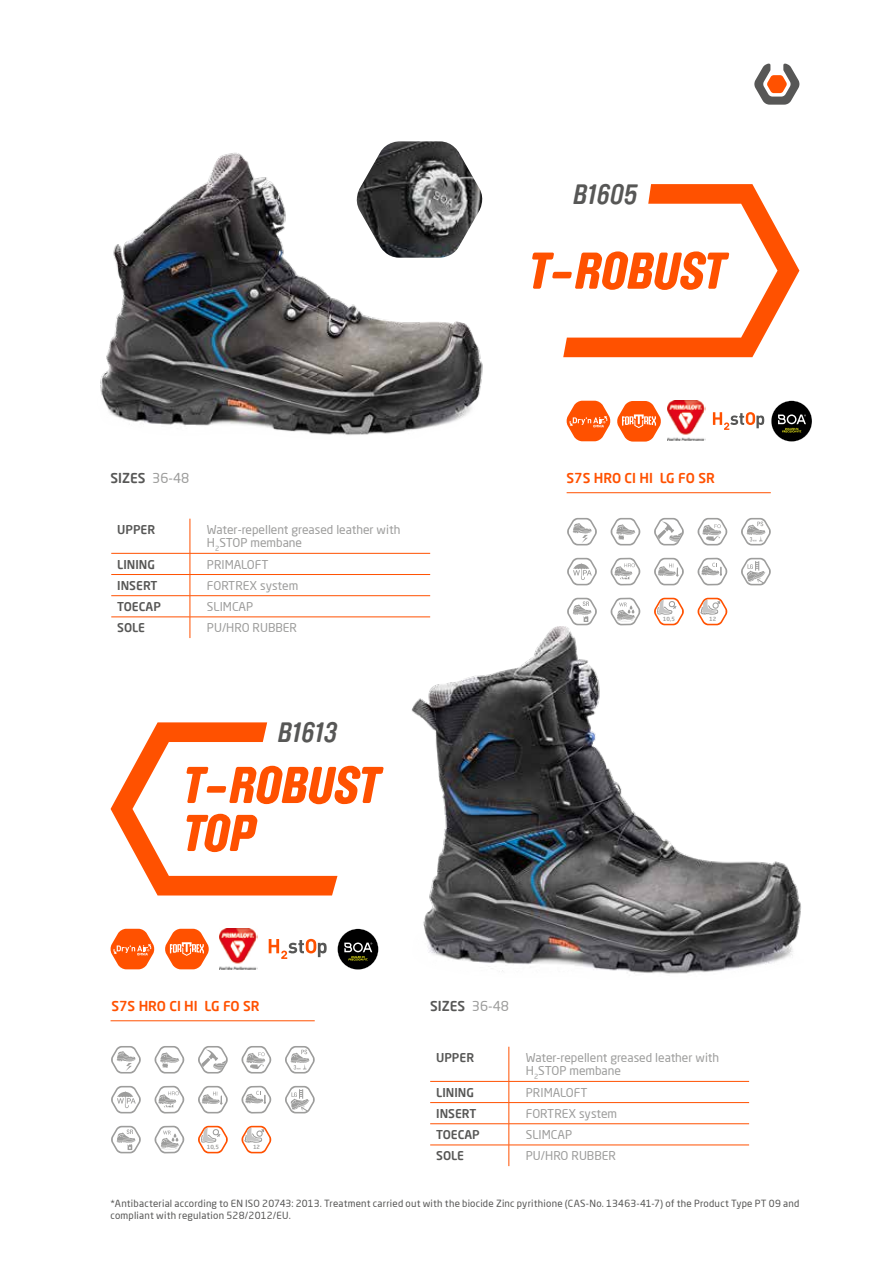
<style>
.page{position:relative;width:893px;height:1263px;background:#fff}
.page>*{position:absolute;margin:0;border:0;box-sizing:border-box;transform-origin:0 0}
.t1{font:italic 900 51px/48px "Brauer Neue";letter-spacing:.005em;color:#ff5100}
.t2{font:italic 700 27.6px "Brauer Neue";letter-spacing:-.025em;color:#575756}
.t3{font:500 13.5px "Neo Sans Pro";color:#ff5100}
.t4{font:500 13.5px "Neo Sans Pro";color:#575756}
.t5{font:12px/13.5px "Neo Sans Pro";color:#9d9d9c}
.t6{font:500 12px "Neo Sans Pro";color:#575756}
.t7{font:9.75px/11.7px "Neo Sans Pro";letter-spacing:.02em;color:#575756}
.t8{font:500 5.7px "Neo Sans Pro";color:#9d9d9c}
.s1{font-weight:400;color:#9d9d9c}
</style>
<div class="page">
<img style="left:100px;top:152px;width:383px;height:283px">
<img style="left:411px;top:627px;width:390px;height:347px">
<hr style="left:190px;top:519px;width:1px;height:34px;background:#ff5100">
<hr style="left:111px;top:553px;width:79px;height:1px;background:#ff5100">
<hr style="left:190px;top:553px;width:240px;height:1px;background:#ff5100">
<hr style="left:111px;top:574px;width:79px;height:1px;background:#ff5100">
<hr style="left:190px;top:574px;width:240px;height:1px;background:#ff5100">
<hr style="left:111px;top:595px;width:79px;height:1px;background:#ff5100">
<hr style="left:190px;top:595px;width:240px;height:1px;background:#ff5100">
<hr style="left:111px;top:617px;width:79px;height:1px;background:#ff5100">
<hr style="left:190px;top:617px;width:240px;height:1px;background:#ff5100">
<svg style="left:190px;top:553px;width:1px;height:85px"></svg>
<hr style="left:509px;top:1047px;width:1px;height:34px;background:#ff5100">
<hr style="left:430px;top:1081px;width:79px;height:1px;background:#ff5100">
<hr style="left:509px;top:1081px;width:240px;height:1px;background:#ff5100">
<hr style="left:430px;top:1102px;width:79px;height:1px;background:#ff5100">
<hr style="left:509px;top:1102px;width:240px;height:1px;background:#ff5100">
<hr style="left:430px;top:1123px;width:79px;height:1px;background:#ff5100">
<hr style="left:509px;top:1123px;width:240px;height:1px;background:#ff5100">
<hr style="left:430px;top:1145px;width:79px;height:1px;background:#ff5100">
<hr style="left:509px;top:1145px;width:240px;height:1px;background:#ff5100">
<svg style="left:509px;top:1081px;width:1px;height:85px"></svg>
<svg style="left:566px;top:401px;width:45px;height:40px"></svg>
<svg style="left:771px;top:401px;width:41px;height:41px"></svg>
<img style="left:668px;top:401px;width:38px;height:40px">
<svg style="left:713px;top:412px;width:51px;height:18px"></svg>
<svg style="left:754px;top:63px;width:45px;height:42px"></svg>
<img style="left:355px;top:141px;width:128px;height:117px">
<svg style="left:563px;top:184px;width:236px;height:173px"></svg>
<svg style="left:111px;top:722px;width:226px;height:173px"></svg>
<svg style="left:617px;top:401px;width:44px;height:41px"></svg>
<svg style="left:110px;top:929px;width:45px;height:40px"></svg>
<svg style="left:337px;top:929px;width:41px;height:41px"></svg>
<img style="left:220px;top:929px;width:38px;height:40px">
<svg style="left:269px;top:939px;width:58px;height:20px"></svg>
<svg style="left:165px;top:929px;width:44px;height:40px"></svg>
<svg style="left:567px;top:518px;width:30px;height:27px"></svg>
<svg style="left:610px;top:518px;width:31px;height:27px"></svg>
<svg style="left:654px;top:518px;width:30px;height:27px"></svg>
<svg style="left:697px;top:518px;width:31px;height:27px"></svg>
<svg style="left:741px;top:518px;width:30px;height:27px"></svg>
<svg style="left:567px;top:558px;width:30px;height:27px"></svg>
<svg style="left:610px;top:558px;width:31px;height:27px"></svg>
<svg style="left:654px;top:558px;width:30px;height:27px"></svg>
<svg style="left:697px;top:558px;width:31px;height:27px"></svg>
<svg style="left:741px;top:558px;width:30px;height:27px"></svg>
<svg style="left:567px;top:598px;width:30px;height:27px"></svg>
<svg style="left:610px;top:598px;width:31px;height:27px"></svg>
<svg style="left:654px;top:598px;width:30px;height:27px"></svg>
<svg style="left:697px;top:598px;width:31px;height:27px"></svg>
<hr style="left:567px;top:492px;width:204px;height:1px;background:#ff5100">
<svg style="left:111px;top:1046px;width:30px;height:27px"></svg>
<svg style="left:154px;top:1046px;width:31px;height:27px"></svg>
<svg style="left:198px;top:1046px;width:30px;height:27px"></svg>
<svg style="left:241px;top:1046px;width:30px;height:27px"></svg>
<svg style="left:285px;top:1046px;width:30px;height:27px"></svg>
<svg style="left:111px;top:1086px;width:30px;height:27px"></svg>
<svg style="left:154px;top:1086px;width:31px;height:27px"></svg>
<svg style="left:198px;top:1086px;width:30px;height:27px"></svg>
<svg style="left:241px;top:1086px;width:30px;height:27px"></svg>
<svg style="left:285px;top:1086px;width:30px;height:27px"></svg>
<svg style="left:111px;top:1126px;width:30px;height:27px"></svg>
<svg style="left:154px;top:1126px;width:31px;height:27px"></svg>
<svg style="left:198px;top:1126px;width:30px;height:27px"></svg>
<svg style="left:241px;top:1126px;width:30px;height:27px"></svg>
<hr style="left:111px;top:1020px;width:204px;height:1px;background:#ff5100">
<h2 class="t2" style="left:574px;top:178px;width:66px">B1605</h2>
<h1 class="t1" style="left:529px;top:247px;width:200px">T-ROBUST</h1>
<p class="t4" style="left:111px;top:470px;width:80px">SIZES <span class="s1">36-48</span></p>
<p class="t6" style="left:117px;top:522px;width:40px">UPPER</p>
<p class="t5" style="left:207px;top:522px;width:195px">Water-repellent greased leather with<br>H<sub>2</sub>STOP membane</p>
<p class="t6" style="left:117px;top:556px;width:39px">LINING</p>
<p class="t5" style="left:207px;top:557px;width:63px">PRIMALOFT</p>
<p class="t6" style="left:117px;top:578px;width:42px">INSERT</p>
<p class="t5" style="left:207px;top:578px;width:93px">FORTREX system</p>
<p class="t6" style="left:117px;top:599px;width:45px">TOECAP</p>
<p class="t5" style="left:207px;top:599px;width:48px">SLIMCAP</p>
<p class="t6" style="left:117px;top:620px;width:29px">SOLE</p>
<p class="t5" style="left:207px;top:621px;width:91px">PU/HRO RUBBER</p>
<h2 class="t2" style="left:278px;top:717px;width:61px">B1613</h2>
<h1 class="t1" style="left:183px;top:761px;width:200px">T-ROBUST<br>TOP</h1>
<p class="t3" style="left:567px;top:470px;width:150px">S7S HRO CI HI LG FO SR</p>
<p class="t8" style="left:663px;top:615px;width:14px">10,5</p>
<p class="t8" style="left:709px;top:615px;width:9px">12</p>
<p class="t3" style="left:111px;top:998px;width:150px">S7S HRO CI HI LG FO SR</p>
<p class="t8" style="left:207px;top:1143px;width:14px">10,5</p>
<p class="t8" style="left:253px;top:1143px;width:9px">12</p>
<p class="t4" style="left:430px;top:998px;width:80px">SIZES <span class="s1">36-48</span></p>
<p class="t6" style="left:436px;top:1050px;width:40px">UPPER</p>
<p class="t5" style="left:526px;top:1050px;width:195px">Water-repellent greased leather with<br>H<sub>2</sub>STOP membane</p>
<p class="t6" style="left:436px;top:1084px;width:39px">LINING</p>
<p class="t5" style="left:526px;top:1085px;width:63px">PRIMALOFT</p>
<p class="t6" style="left:436px;top:1106px;width:42px">INSERT</p>
<p class="t5" style="left:526px;top:1106px;width:93px">FORTREX system</p>
<p class="t6" style="left:436px;top:1127px;width:45px">TOECAP</p>
<p class="t5" style="left:526px;top:1127px;width:48px">SLIMCAP</p>
<p class="t6" style="left:436px;top:1148px;width:29px">SOLE</p>
<p class="t5" style="left:526px;top:1149px;width:91px">PU/HRO RUBBER</p>
<p class="t7" style="left:111px;top:1198px;width:690px">*Antibacterial according to EN ISO 20743: 2013. Treatment carried out with the biocide Zinc pyrithione (CAS-No. 13463-41-7) of the Product Type PT 09 and compliant with regulation 528/2012/EU.</p>
</div>
